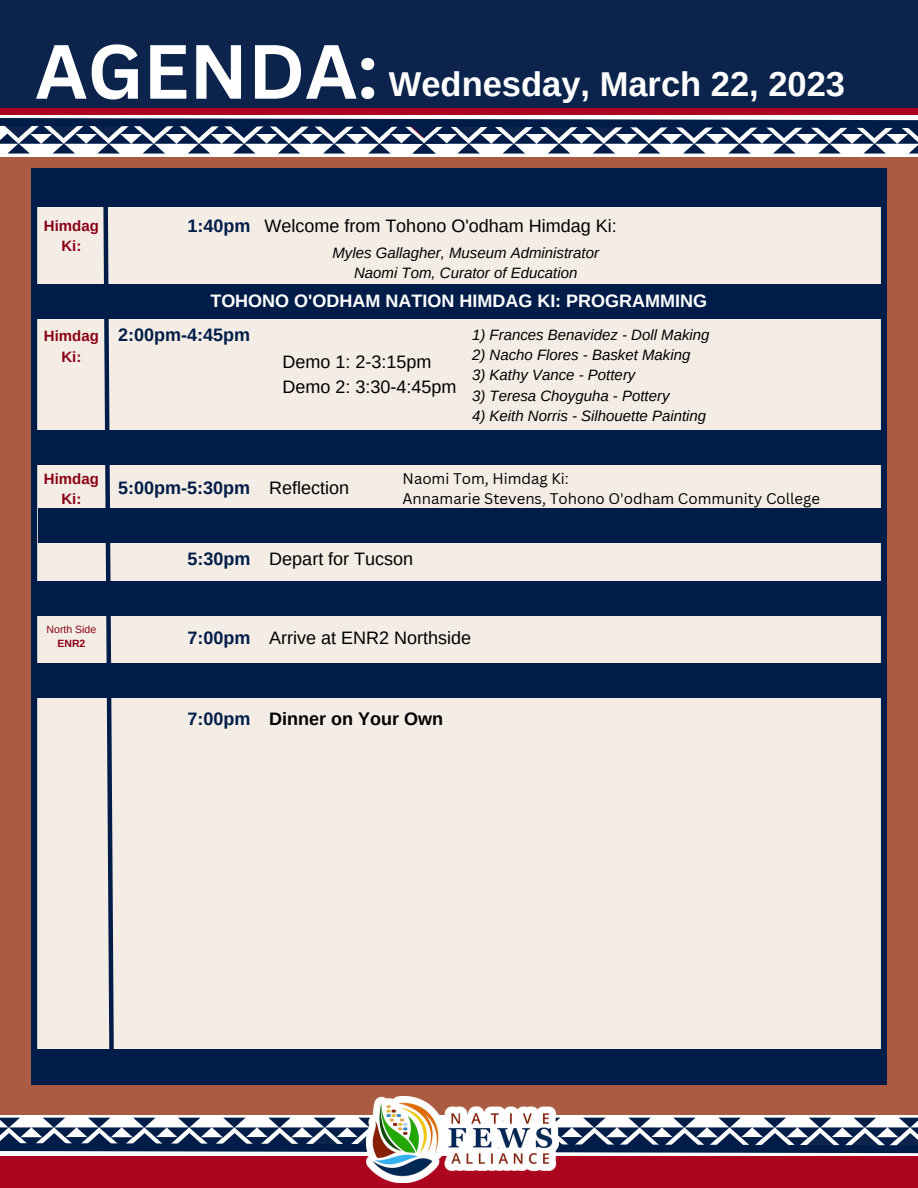
<style>
.page{position:relative;width:918px;height:1188px;background:#a95c42}
.page>*{position:absolute;margin:0;border:0;box-sizing:border-box;transform-origin:0 0}
.t1{font:700 34.5px "Arimo";color:#fff}
.t2{font:18px/24.8px "Arimo";color:#000}
.t3{font:700 18px "Arimo";color:#001c48}
.t4{font:700 18px "Arimo";color:#fff}
.t5{font:700 18px "Arimo";color:#000}
.t6{font:italic 15px/20.2px "Arimo";color:#000;text-align:center}
.t7{font:15px/20.2px "Canva Sans";color:#000}
.t8{font:700 15px/20.2px "Arimo";color:#8b0015;text-align:center}
.t9{font:10.5px "Arimo";color:#8b0015}
.t10{font:700 10.5px "Arimo";color:#8b0015}
.s1{font-family:"Canva Sans";font-size:75px}
.s2{font-weight:400;color:#000}
</style>
<div class="page">
<div style="left:32px;top:168px;width:855px;height:916px;background:#f4ede5"></div>
<svg style="left:0;top:1115px;width:918px;height:3px;background:#f0f2f4"></svg>
<div style="left:0;top:1156px;width:918px;height:32px;background:#ab0520"></div>
<svg style="left:0;top:1118px;width:918px;height:38px;background:#73829a"></svg>
<img style="left:366px;top:1096px;width:193px;height:87px">
<div style="left:0;top:66px;width:918px;height:90px;background:#fff"></div>
<div style="left:0;top:77px;width:918px;height:38px;background:#ab0520"></div>
<svg style="left:0;top:118px;width:918px;height:36px"></svg>
<div style="left:0;top:0;width:918px;height:108px;background:#0c234b"></div>
<div style="left:35px;top:431px;width:848px;height:34px;background:#001c48"></div>
<div style="left:35px;top:285px;width:848px;height:34px;background:#001c48"></div>
<div style="left:35px;top:663px;width:848px;height:35px;background:#001c48"></div>
<div style="left:35px;top:582px;width:848px;height:34px;background:#001c48"></div>
<div style="left:35px;top:172px;width:848px;height:35px;background:#001c48"></div>
<div style="left:38px;top:509px;width:848px;height:34px;background:#001c48"></div>
<svg style="left:101px;top:207px;width:15px;height:842px"></svg>
<div style="left:35px;top:1049px;width:848px;height:34px;background:#001c48"></div>
<h1 class="t1" style="left:35px;top:65px;width:811px"><span class="s1">AGENDA:</span> Wednesday, March 22, 2023</h1>
<p class="t8" style="left:44px;top:216px;width:56px">Himdag<br>Ki:</p>
<p class="t3" style="left:187px;top:216px;width:64px">1:40pm</p>
<p class="t2" style="left:264px;top:214px;width:354px">Welcome from Tohono O'odham Himdag Ki:</p>
<p class="t6" style="left:332px;top:242px;width:268px">Myles Gallagher, Museum Administrator<br>Naomi Tom, Curator of Education</p>
<p class="t4" style="left:210px;top:291px;width:498px">TOHONO O'ODHAM NATION HIMDAG KI: PROGRAMMING</p>
<p class="t8" style="left:44px;top:326px;width:56px">Himdag<br>Ki:</p>
<p class="t3" style="left:118px;top:325px;width:133px">2:00pm-4:45pm</p>
<p class="t2" style="left:283px;top:349px;width:175px">Demo 1: 2-3:15pm<br>Demo 2: 3:30-4:45pm</p>
<p class="t6" style="left:472px;top:324px;width:239px">1) Frances Benavidez - Doll Making</p>
<p class="t6" style="left:472px;top:345px;width:220px">2) Nacho Flores - Basket Making</p>
<p class="t6" style="left:472px;top:365px;width:165px">3) Kathy Vance - Pottery</p>
<p class="t6" style="left:472px;top:385px;width:199px">3) Teresa Choyguha - Pottery</p>
<p class="t6" style="left:472px;top:405px;width:236px">4) Keith Norris - Silhouette Painting</p>
<p class="t8" style="left:44px;top:468px;width:56px">Himdag<br>Ki:</p>
<p class="t3" style="left:118px;top:477px;width:233px">5:00pm-5:30pm <span class="s2">Reflection</span></p>
<p class="t7" style="left:403px;top:468px;width:419px">Naomi Tom, Himdag Ki:<br>Annamarie Stevens, Tohono O'odham Community College</p>
<p class="t3" style="left:187px;top:549px;width:64px">5:30pm</p>
<p class="t2" style="left:269px;top:547px;width:145px">Depart for Tucson</p>
<p class="t9" style="left:47px;top:623px;width:51px">North Side</p>
<p class="t10" style="left:57px;top:637px;width:29px">ENR2</p>
<p class="t3" style="left:187px;top:627px;width:64px">7:00pm</p>
<p class="t2" style="left:269px;top:625px;width:203px">Arrive at ENR2 Northside</p>
<p class="t3" style="left:187px;top:709px;width:64px">7:00pm</p>
<p class="t5" style="left:269px;top:709px;width:175px">Dinner on Your Own</p>
</div>
